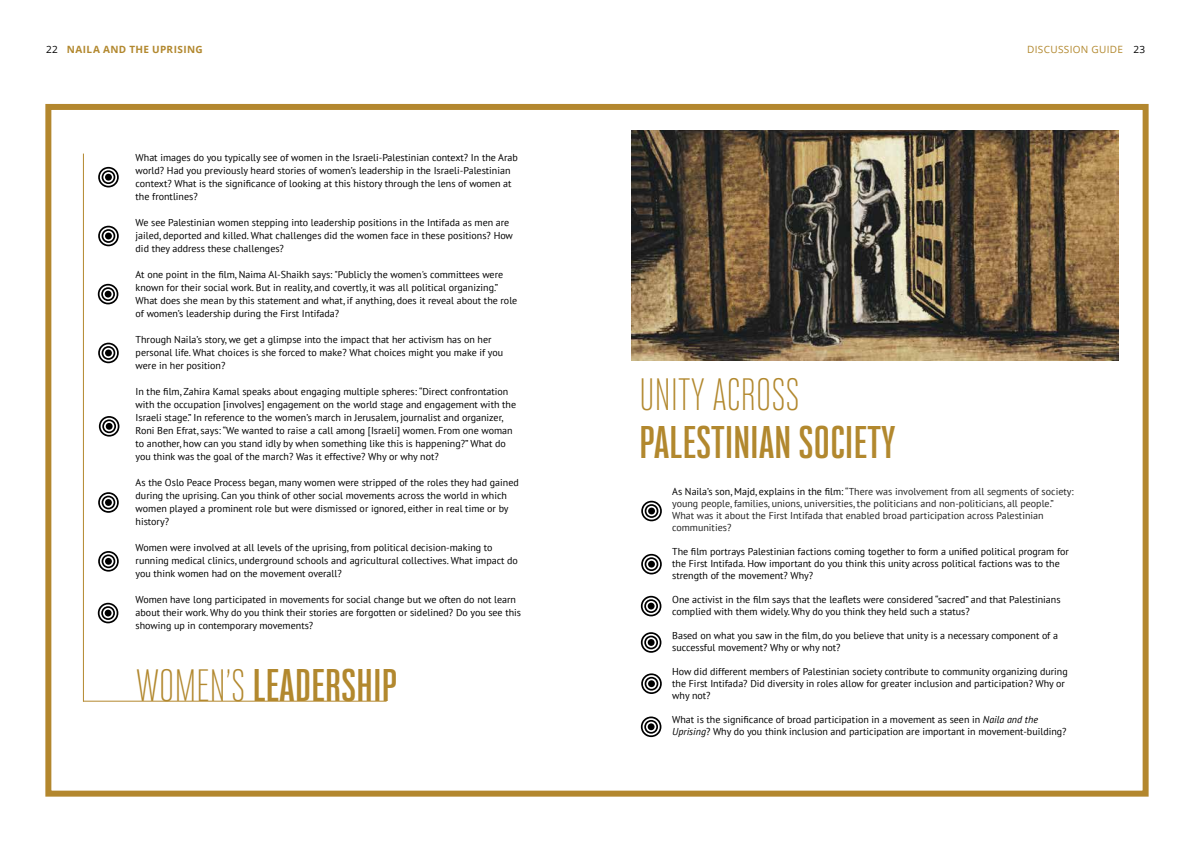
<style>
.page{position:relative;width:1191px;height:842px;background:#fff}
.page>*{position:absolute;margin:0;border:0;box-sizing:border-box;transform-origin:0 0}
.t1{font:700 40px "Bw Stretch";letter-spacing:.01em;color:#b2882e}
.t2{font:300 40px "Bw Stretch";letter-spacing:.01em;color:#b2882e}
.t3{font:10px/13px "PT Sans";color:#000}
.t4{font:10px/12px "PT Sans";color:#222}
.t5{font:700 10px "Open Sans";letter-spacing:.04em;color:#b2882e}
.t6{font:10px "Open Sans";letter-spacing:.03em;color:#b2882e}
.s1{font-weight:400;color:#000}
.s2{color:#000}
.s3{font-weight:300}
.s4{font-style:italic}
</style>
<div class="page">
<div style="left:45px;top:104px;width:1103px;height:693px;border:6px solid #b3872e"></div>
<hr style="left:83px;top:154px;width:1px;height:548px;background:#b3872e">
<hr style="left:83px;top:701px;width:303px;height:1px;background:#b3872e">
<img style="left:631px;top:130px;width:487px;height:231px">
<svg style="left:641px;top:501px;width:21px;height:20px"></svg>
<svg style="left:641px;top:596px;width:20px;height:20px"></svg>
<svg style="left:641px;top:632px;width:20px;height:21px"></svg>
<svg style="left:98px;top:167px;width:21px;height:20px"></svg>
<svg style="left:98px;top:284px;width:20px;height:20px"></svg>
<svg style="left:98px;top:492px;width:21px;height:21px"></svg>
<svg style="left:98px;top:226px;width:21px;height:20px"></svg>
<svg style="left:98px;top:343px;width:21px;height:20px"></svg>
<svg style="left:98px;top:551px;width:21px;height:21px"></svg>
<svg style="left:641px;top:554px;width:21px;height:20px"></svg>
<svg style="left:641px;top:673px;width:21px;height:21px"></svg>
<svg style="left:98px;top:603px;width:20px;height:20px"></svg>
<svg style="left:99px;top:416px;width:20px;height:21px"></svg>
<svg style="left:641px;top:716px;width:20px;height:21px"></svg>
<p class="t5" style="left:46px;top:42px;width:158px"><span class="s1">22</span> NAILA AND THE UPRISING</p>
<p class="t6" style="left:1027px;top:43px;width:119px">DISCUSSION GUIDE <span class="s2">23</span></p>
<p class="t3" style="left:136px;top:151px;width:384px">What images do you typically see of women in the Israeli-Palestinian context? In the Arab world? Had you previously heard stories of women’s leadership in the Israeli-Palestinian context? What is the significance of looking at this history through the lens of women at the frontlines?</p>
<p class="t3" style="left:136px;top:216px;width:379px">We see Palestinian women stepping into leadership positions in the Intifada as men are jailed, deported and killed. What challenges did the women face in these positions? How did they address these challenges?</p>
<p class="t3" style="left:136px;top:268px;width:383px">At one point in the film, Naima Al-Shaikh says: "Publicly the women's committees were known for their social work. But in reality, and covertly, it was all political organizing.” What does she mean by this statement and what, if anything, does it reveal about the role of women’s leadership during the First Intifada?</p>
<p class="t3" style="left:136px;top:333px;width:369px">Through Naila’s story, we get a glimpse into the impact that her activism has on her personal life. What choices is she forced to make? What choices might you make if you were in her position?</p>
<p class="t3" style="left:136px;top:385px;width:382px">In the film, Zahira Kamal speaks about engaging multiple spheres: “Direct confrontation with the occupation [involves] engagement on the world stage and engagement with the Israeli stage.” In reference to the women’s march in Jerusalem, journalist and organizer, Roni Ben Efrat, says: “We wanted to raise a call among [Israeli] women. From one woman to another, how can you stand idly by when something like this is happening?” What do you think was the goal of the march? Was it effective? Why or why not?</p>
<p class="t3" style="left:136px;top:476px;width:385px">As the Oslo Peace Process began, many women were stripped of the roles they had gained during the uprising. Can you think of other social movements across the world in which women played a prominent role but were dismissed or ignored, either in real time or by history?</p>
<p class="t3" style="left:136px;top:541px;width:384px">Women were involved at all levels of the uprising, from political decision-making to running medical clinics, underground schools and agricultural collectives. What impact do you think women had on the movement overall?</p>
<p class="t3" style="left:136px;top:593px;width:387px">Women have long participated in movements for social change but we often do not learn about their work. Why do you think their stories are forgotten or sidelined? Do you see this showing up in contemporary movements?</p>
<h1 class="t1" style="left:136px;top:659px;width:262px"><span class="s3">WOMEN’S</span> LEADERSHIP</h1>
<h1 class="t2" style="left:639px;top:370px;width:161px">UNITY ACROSS</h1>
<h1 class="t1" style="left:639px;top:416px;width:257px">PALESTINIAN SOCIETY</h1>
<p class="t4" style="left:672px;top:485px;width:403px"><span class="s2">As Naila’s son, Majd, explains in the film:</span> “There was involvement from all segments of society: young people, families, unions, universities, the politicians and non-politicians, all people.” What was it about the First Intifada that enabled broad participation across Palestinian communities?</p>
<p class="t3" style="left:672px;top:545px;width:398px;line-height:12px">The film portrays Palestinian factions coming together to form a unified political program for the First Intifada. How important do you think this unity across political factions was to the strength of the movement? Why?</p>
<p class="t3" style="left:672px;top:593px;width:390px;line-height:12px">One activist in the film says that the leaflets were considered “sacred” and that Palestinians complied with them widely. Why do you think they held such a status?</p>
<p class="t3" style="left:672px;top:629px;width:387px;line-height:12px">Based on what you saw in the film, do you believe that unity is a necessary component of a successful movement? Why or why not?</p>
<p class="t3" style="left:672px;top:665px;width:397px;line-height:12px">How did different members of Palestinian society contribute to community organizing during the First Intifada? Did diversity in roles allow for greater inclusion and participation? Why or why not?</p>
<p class="t3" style="left:672px;top:713px;width:396px;line-height:12px">What is the significance of broad participation in a movement as seen in <span class="s4">Naila and the<br>Uprising</span>? Why do you think inclusion and participation are important in movement-building?</p>
</div>
